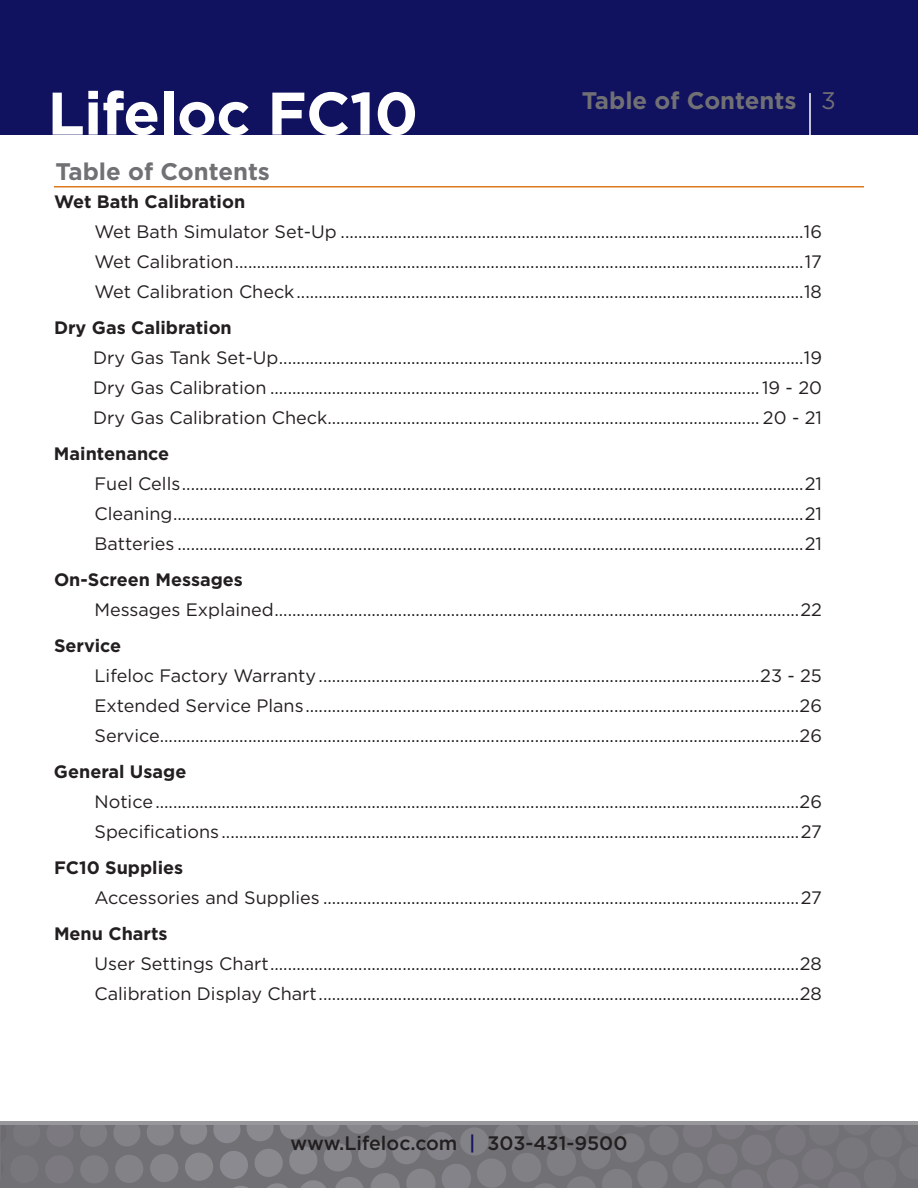
<style>
.page{position:relative;width:918px;height:1188px;background:#fff}
.page>*{position:absolute;margin:0;border:0;box-sizing:border-box;transform-origin:0 0}
.t1{font:700 60px "Gotham";letter-spacing:-.01em;color:#fff}
.t2{font:700 24px "Gotham";color:#717074}
.t3{font:24px "Gotham";color:#717074}
.t4{font:500 19.5px "Gotham";color:#231f20}
.t5{font:18px/30px "Gotham";color:#231f20;text-align:justify}
.t6{font:700 18px "Gotham";color:#231f20}
.s1{color:#11125f}
</style>
<div class="page">
<hr style="left:0;top:0;width:1px;height:134px;background:#11125f">
<div style="left:1px;top:0;width:917px;height:134px;background:#11125f"></div>
<hr style="left:0;top:1124px;width:1px;height:64px;background:#717074">
<div style="left:1px;top:1124px;width:917px;height:64px;background:#78777c"></div>
<svg style="left:113px;top:1125px;width:706px;height:63px"></svg>
<div style="left:80px;top:1155px;width:29px;height:29px;background:#7f7e83;border-radius:50%"></div>
<svg style="left:0;top:1121px;width:73px;height:62px"></svg>
<hr style="left:1px;top:1121px;width:917px;height:4px;background:#98989c">
<hr style="left:809px;top:93px;width:2px;height:64px;background:#fff">
<hr style="left:54px;top:186px;width:810px;height:2px;background:#de791b">
<h1 class="t1" style="left:48px;top:74px;width:372px">Lifeloc FC10</h1>
<h2 class="t2" style="left:582px;top:85px;width:216px">Table of Contents</h2>
<h2 class="t3" style="left:821px;top:85px;width:16px">3</h2>
<h2 class="t2" style="left:56px;top:155px;width:216px">Table of Contents</h2>
<p class="t6" style="left:54px;top:190px;width:193px">Wet Bath Calibration</p>
<p class="t5" style="left:94px;top:216px;width:729px">Wet Bath Simulator Set-Up .........................................................................................................16<br>Wet Calibration.................................................................................................................................17<br>Wet Calibration Check...................................................................................................................18</p>
<p class="t6" style="left:54px;top:316px;width:179px">Dry Gas Calibration</p>
<p class="t5" style="left:93px;top:342px;width:731px">Dry Gas Tank Set-Up.......................................................................................................................19<br>Dry Gas Calibration ...............................................................................................................19 - 20<br>Dry Gas Calibration Check.................................................................................................. 20 - 21</p>
<p class="t6" style="left:54px;top:442px;width:117px">Maintenance</p>
<p class="t5" style="left:94px;top:468px;width:729px">Fuel Cells.............................................................................................................................................21<br>Cleaning...............................................................................................................................................21<br>Batteries ..............................................................................................................................................21</p>
<p class="t6" style="left:54px;top:568px;width:191px">On-Screen Messages</p>
<p class="t5" style="left:94px;top:594px;width:729px">Messages Explained.......................................................................................................................22</p>
<p class="t6" style="left:54px;top:634px;width:69px">Service</p>
<p class="t5" style="left:94px;top:660px;width:729px">Lifeloc Factory Warranty....................................................................................................23 - 25<br>Extended Service Plans................................................................................................................26<br>Service.................................................................................................................................................26</p>
<p class="t6" style="left:54px;top:760px;width:134px">General Usage</p>
<p class="t5" style="left:94px;top:786px;width:729px">Notice..................................................................................................................................................26<br>Specifications ...................................................................................................................................27</p>
<p class="t6" style="left:54px;top:856px;width:131px">FC10 Supplies</p>
<p class="t5" style="left:94px;top:882px;width:729px">Accessories and Supplies ............................................................................................................27</p>
<p class="t6" style="left:54px;top:922px;width:115px">Menu Charts</p>
<p class="t5" style="left:94px;top:948px;width:729px">User Settings Chart........................................................................................................................28<br>Calibration Display Chart.............................................................................................................28</p>
<p class="t4" style="left:291px;top:1131px;width:338px">www.Lifeloc.com <span class="s1">|</span> 303-431-9500</p>
</div>
